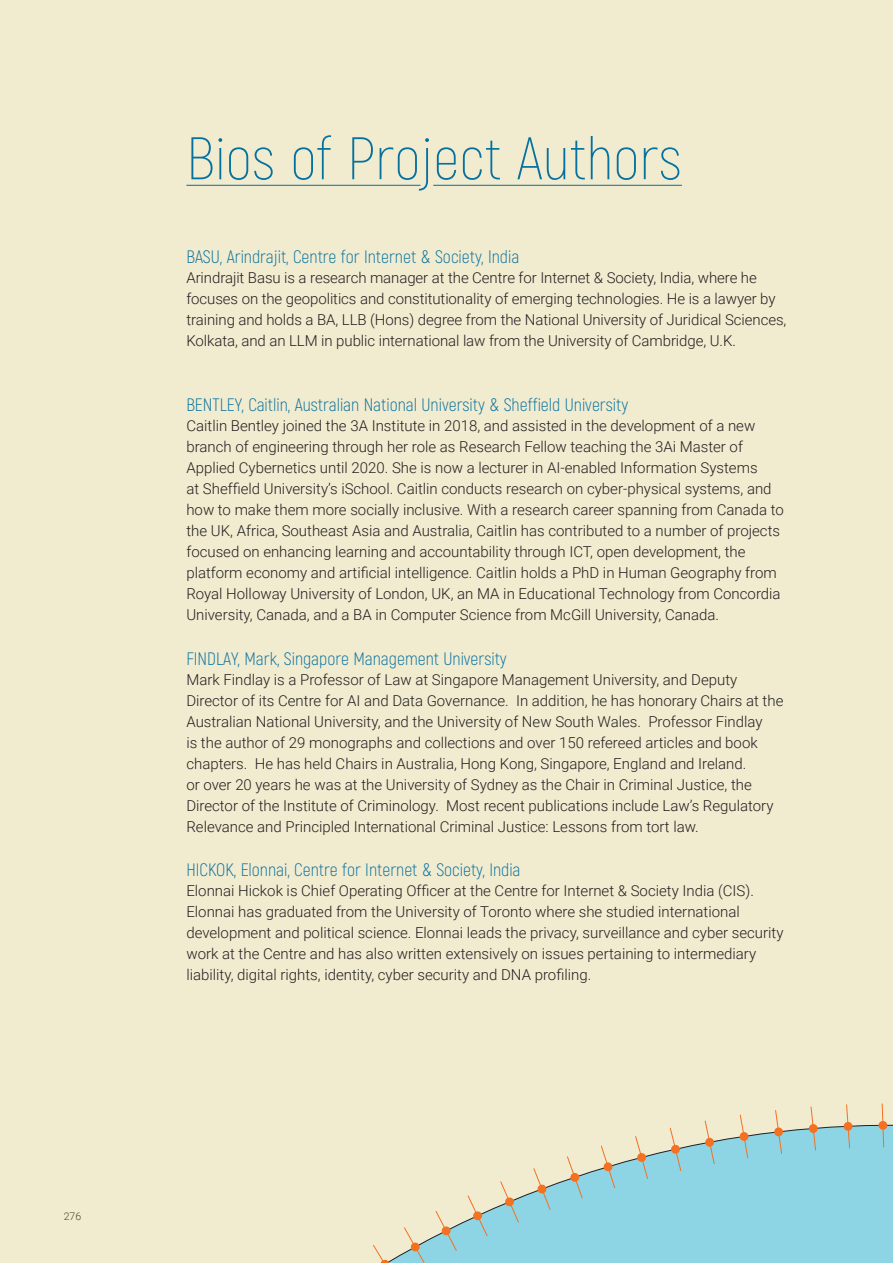
<style>
.page{position:relative;width:893px;height:1263px;background:#f1ebd0}
.page>*{position:absolute;margin:0;border:0;box-sizing:border-box;transform-origin:0 0}
.t1{font:200 60px "Akrobat";color:#05719e}
.t2{font:300 18px "Akrobat";color:#05719e}
.t3{font:300 15px/21px "Roboto";color:#231f20}
.t4{font:300 10.5px "Roboto";color:#4d431c}
</style>
<div class="page">
<svg style="left:397px;top:1125px;width:496px;height:138px"></svg>
<div style="left:878px;top:1121px;width:9px;height:9px;background:#f37121;border-radius:50%"></div>
<svg style="left:882px;top:1103px;width:2px;height:44px"></svg>
<svg style="left:843px;top:1122px;width:10px;height:9px"></svg>
<svg style="left:846px;top:1104px;width:4px;height:44px"></svg>
<svg style="left:809px;top:1124px;width:9px;height:9px"></svg>
<svg style="left:811px;top:1106px;width:5px;height:45px"></svg>
<svg style="left:775px;top:1110px;width:7px;height:44px"></svg>
<svg style="left:740px;top:1114px;width:8px;height:44px"></svg>
<svg style="left:705px;top:1120px;width:10px;height:44px"></svg>
<svg style="left:670px;top:1127px;width:11px;height:44px"></svg>
<svg style="left:635px;top:1136px;width:13px;height:43px"></svg>
<svg style="left:601px;top:1145px;width:14px;height:43px"></svg>
<svg style="left:567px;top:1156px;width:16px;height:43px"></svg>
<svg style="left:533px;top:1168px;width:18px;height:42px"></svg>
<svg style="left:500px;top:1181px;width:19px;height:42px"></svg>
<svg style="left:468px;top:1195px;width:20px;height:41px"></svg>
<svg style="left:435px;top:1211px;width:22px;height:40px"></svg>
<svg style="left:404px;top:1227px;width:23px;height:36px"></svg>
<svg style="left:373px;top:1245px;width:24px;height:18px"></svg>
<hr style="left:186px;top:185px;width:234px;height:1px;background:#05719e">
<hr style="left:433px;top:185px;width:249px;height:1px;background:#05719e">
<p class="t4" style="left:64px;top:1209px;width:19px">276</p>
<p class="t1" style="left:186px;top:123px;width:497px">Bios of Project Authors</p>
<p class="t2" style="left:186px;top:246px;width:334px">BASU, Arindrajit, Centre for Internet &amp; Society, India</p>
<p class="t3" style="left:186px;top:266px;width:602px">Arindrajit Basu is a research manager at the Centre for Internet &amp; Society, India, where he focuses on the geopolitics and constitutionality of emerging technologies. He is a lawyer by training and holds a BA, LLB (Hons) degree from the National University of Juridical Sciences, Kolkata, and an LLM in public international law from the University of Cambridge, U.K.</p>
<p class="t2" style="left:186px;top:394px;width:443px">BENTLEY, Caitlin, Australian National University &amp; Sheffield University</p>
<p class="t3" style="left:186px;top:415px;width:599px">Caitlin Bentley joined the 3A Institute in 2018, and assisted in the development of a new branch of engineering through her role as Research Fellow teaching the 3Ai Master of Applied Cybernetics until 2020. She is now a lecturer in AI-enabled Information Systems<br>at Sheffield University’s iSchool. Caitlin conducts research on cyber-physical systems, and how to make them more socially inclusive. With a research career spanning from Canada to the UK, Africa, Southeast Asia and Australia, Caitlin has contributed to a number of projects focused on enhancing learning and accountability through ICT, open development, the platform economy and artificial intelligence. Caitlin holds a PhD in Human Geography from Royal Holloway University of London, UK, an MA in Educational Technology from Concordia University, Canada, and a BA in Computer Science from McGill University, Canada.</p>
<p class="t2" style="left:186px;top:648px;width:322px">FINDLAY, Mark, Singapore Management University</p>
<p class="t3" style="left:186px;top:668px;width:599px">Mark Findlay is a Professor of Law at Singapore Management University, and Deputy Director of its Centre for AI and Data Governance. In addition, he has honorary Chairs at the Australian National University, and the University of New South Wales. Professor Findlay<br>is the author of 29 monographs and collections and over 150 refereed articles and book chapters. He has held Chairs in Australia, Hong Kong, Singapore, England and Ireland.<br>or over 20 years he was at the University of Sydney as the Chair in Criminal Justice, the Director of the Institute of Criminology. Most recent publications include Law’s Regulatory Relevance and Principled International Criminal Justice: Lessons from tort law.</p>
<p class="t2" style="left:186px;top:859px;width:336px">HICKOK, Elonnai, Centre for Internet &amp; Society, India</p>
<p class="t3" style="left:186px;top:880px;width:599px">Elonnai Hickok is Chief Operating Officer at the Centre for Internet &amp; Society India (CIS).<br>Elonnai has graduated from the University of Toronto where she studied international development and political science. Elonnai leads the privacy, surveillance and cyber security work at the Centre and has also written extensively on issues pertaining to intermediary liability, digital rights, identity, cyber security and DNA profiling.</p>
</div>
